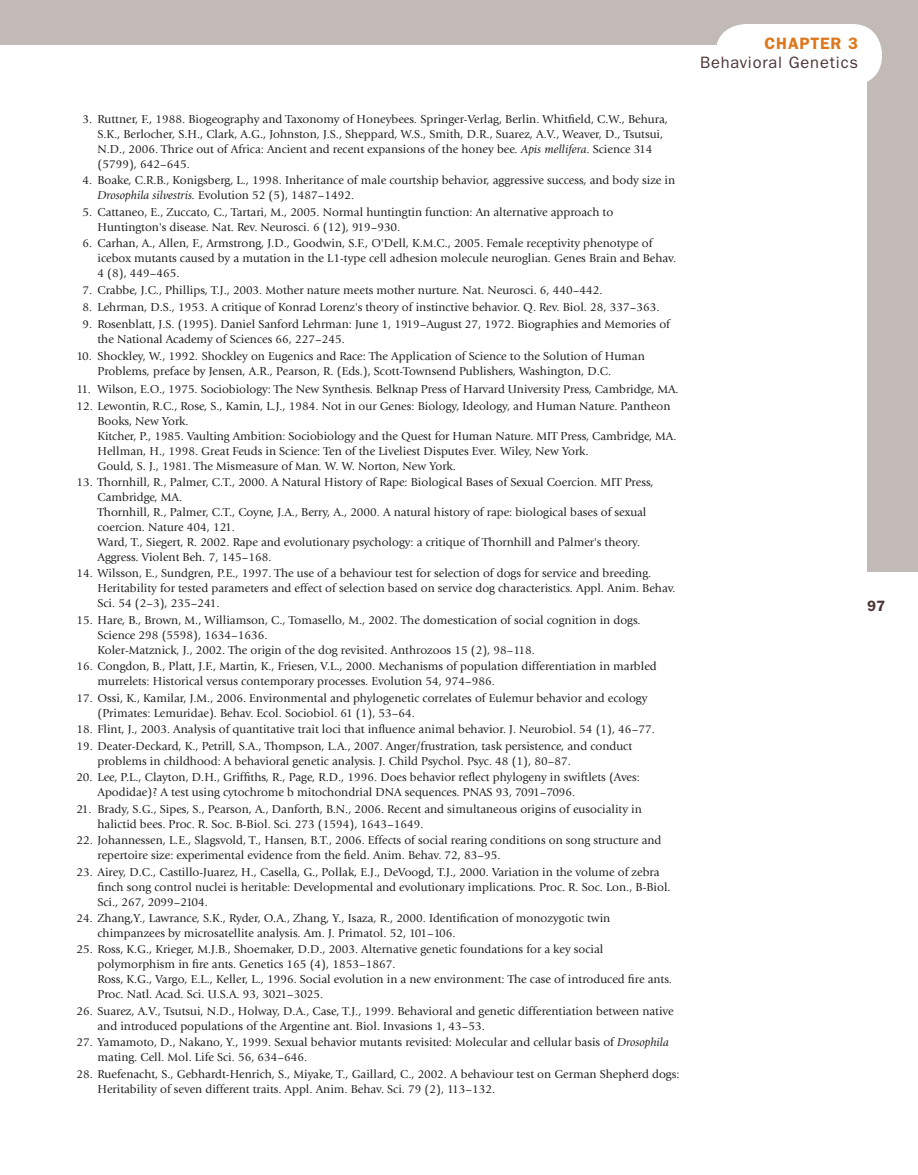
<style>
.page{position:relative;width:918px;height:1175px;background:#fff}
.page>*{position:absolute;margin:0;border:0;box-sizing:border-box;transform-origin:0 0}
.t1{font:16.5px "Franklin Gothic";letter-spacing:.05em;color:#4d3636}
.t2{font:600 16.5px "Franklin Gothic";letter-spacing:.05em;color:#de761b}
.t3{font:600 15px "Franklin Gothic";color:#4d3636}
.t4{font:12px/15px "Giovanni";color:#231f20}
.s1{font-style:italic}
</style>
<div class="page">
<div style="left:0;top:0;width:918px;height:45px;background:#c2bab7"></div>
<div style="left:867px;top:0;width:51px;height:572px;background:#c2bab7"></div>
<div style="left:715px;top:24px;width:167px;height:62px;background:#fff;border-radius:30px"></div>
<p class="t4" style="left:98px;top:113px;width:572px;text-indent:-15px">3. Ruttner, F., 1988. Biogeography and Taxonomy of Honeybees <span class="s1">.</span> Springer-Verlag, Berlin. Whitfield, C.W., Behura, S.K., Berlocher, S.H., Clark, A.G., Johnston, J.S., Sheppard, W.S., Smith, D.R., Suarez, A.V., Weaver, D., Tsutsui, N.D., 2006. Thrice out of Africa: Ancient and recent expansions of the honey bee. <span class="s1">Apis mellifera</span> . Science 314 (5799), 642–645.</p>
<p class="t4" style="left:98px;top:174px;width:579px;text-indent:-15px">4. Boake, C.R.B., Konigsberg, L., 1998. Inheritance of male courtship behavior, aggressive success, and body size in<br><span class="s1">Drosophila silvestris.</span> Evolution 52 (5), 1487–1492.</p>
<p class="t4" style="left:98px;top:205px;width:517px;text-indent:-15px">5. Cattaneo, E., Zuccato, C., Tartari, M., 2005. Normal huntingtin function: An alternative approach to<br>Huntington's disease. Nat. Rev. Neurosci. 6 (12), 919–930.</p>
<p class="t4" style="left:98px;top:237px;width:580px;text-indent:-15px">6. Carhan, A., Allen, F., Armstrong, J.D., Goodwin, S.F., O'Dell, K.M.C., 2005. Female receptivity phenotype of icebox mutants caused by a mutation in the L1-type cell adhesion molecule neuroglian. Genes Brain and Behav.<br>4 (8), 449–465.</p>
<p class="t4" style="left:82px;top:283px;width:522px">7. Crabbe, J.C., Phillips, T.J., 2003. Mother nature meets mother nurture. Nat. Neurosci. 6, 440–442.</p>
<p class="t4" style="left:82px;top:301px;width:579px">8. Lehrman, D.S., 1953. A critique of Konrad Lorenz's theory of instinctive behavior. Q. Rev. Biol. 28, 337–363.</p>
<p class="t4" style="left:98px;top:318px;width:574px;text-indent:-15px">9. Rosenblatt, J.S. (1995). Daniel Sanford Lehrman: June 1, 1919–August 27, 1972. Biographies and Memories of the National Academy of Sciences 66, 227–245.</p>
<p class="t4" style="left:98px;top:350px;width:549px;text-indent:-21px">10. Shockley, W., 1992 <span class="s1">.</span> Shockley on Eugenics and Race: The Application of Science to the Solution of Human<br>Problems <span class="s1">,</span> preface by Jensen, A.R., Pearson, R. (Eds.), Scott-Townsend Publishers, Washington, D.C.</p>
<p class="t4" style="left:76px;top:382px;width:604px">11. Wilson, E.O., 1975. Sociobiology: The New Synthesis. Belknap Press of Harvard University Press, Cambridge, MA.</p>
<p class="t4" style="left:98px;top:399px;width:581px;text-indent:-21px">12. Lewontin, R.C., Rose, S., Kamin, L.J., 1984. Not in our Genes: Biology, Ideology, and Human Nature. Pantheon Books, New York.<br>Kitcher, P., 1985. Vaulting Ambition: Sociobiology and the Quest for Human Nature. MIT Press, Cambridge, MA.<br>Hellman, H., 1998. Great Feuds in Science: Ten of the Liveliest Disputes Ever <span class="s1">.</span> Wiley, New York.<br>Gould, S. J., 1981. The Mismeasure of Man <span class="s1">.</span> W. W. Norton, New York.</p>
<p class="t4" style="left:98px;top:475px;width:558px;text-indent:-21px">13. Thornhill, R., Palmer, C.T., 2000. A Natural History of Rape: Biological Bases of Sexual Coercion. MIT Press, Cambridge, MA.<br>Thornhill, R., Palmer, C.T., Coyne, J.A., Berry, A., 2000. A natural history of rape: biological bases of sexual coercion. Nature 404, 121.<br>Ward, T., Siegert, R. 2002. Rape and evolutionary psychology: a critique of Thornhill and Palmer's theory.<br>Aggress. Violent Beh <span class="s1">.</span> 7, 145–168.</p>
<p class="t4" style="left:98px;top:567px;width:580px;text-indent:-21px">14. Wilsson, E., Sundgren, P.E., 1997. The use of a behaviour test for selection of dogs for service and breeding.<br>Heritability for tested parameters and effect of selection based on service dog characteristics. Appl. Anim. Behav.<br>Sci. 54 (2–3), 235–241.</p>
<p class="t4" style="left:98px;top:613px;width:545px;text-indent:-21px">15. Hare, B., Brown, M., Williamson, C., Tomasello, M., 2002. The domestication of social cognition in dogs.<br>Science 298 (5598), 1634–1636.<br>Koler-Matznick, J., 2002. The origin of the dog revisited. Anthrozoos 15 (2), 98–118.</p>
<p class="t4" style="left:98px;top:660px;width:561px;text-indent:-21px">16. Congdon, B., Platt, J.F., Martin, K., Friesen, V.L., 2000. Mechanisms of population differentiation in marbled murrelets: Historical versus contemporary processes. Evolution 54, 974–986.</p>
<p class="t4" style="left:98px;top:691px;width:551px;text-indent:-21px">17. Ossi, K., Kamilar, J.M., 2006. Environmental and phylogenetic correlates of Eulemur behavior and ecology (Primates: Lemuridae). Behav. Ecol. Sociobiol. 61 (1), 53–64.</p>
<p class="t4" style="left:76px;top:722px;width:580px">18. Flint, J., 2003. Analysis of quantitative trait loci that influence animal behavior. J. Neurobiol. 54 (1), 46–77.</p>
<p class="t4" style="left:98px;top:739px;width:536px;text-indent:-21px">19. Deater-Deckard, K., Petrill, S.A., Thompson, L.A., 2007. Anger/frustration, task persistence, and conduct problems in childhood: A behavioral genetic analysis. J. Child Psychol. Psyc. 48 (1), 80–87.</p>
<p class="t4" style="left:98px;top:770px;width:544px;text-indent:-21px">20. Lee, P.L., Clayton, D.H., Griffiths, R., Page, R.D., 1996. Does behavior reflect phylogeny in swiftlets (Aves:<br>Apodidae)? A test using cytochrome b mitochondrial DNA sequences. PNAS 93, 7091–7096.</p>
<p class="t4" style="left:98px;top:802px;width:546px;text-indent:-21px">21. Brady, S.G., Sipes, S., Pearson, A., Danforth, B.N., 2006. Recent and simultaneous origins of eusociality in halictid bees. Proc. R. Soc. B-Biol. Sci. 273 (1594), 1643–1649.</p>
<p class="t4" style="left:98px;top:833px;width:566px;text-indent:-21px">22. Johannessen, L.E., Slagsvold, T., Hansen, B.T., 2006. Effects of social rearing conditions on song structure and repertoire size: experimental evidence from the field. Anim. Behav. 72, 83–95.</p>
<p class="t4" style="left:98px;top:865px;width:575px;text-indent:-21px">23. Airey, D.C., Castillo-Juarez, H., Casella, G., Pollak, E.J., DeVoogd, T.J., 2000. Variation in the volume of zebra finch song control nuclei is heritable: Developmental and evolutionary implications. Proc. R. Soc. Lon., B-Biol.<br>Sci., 267, 2099–2104.</p>
<p class="t4" style="left:98px;top:911px;width:514px;text-indent:-21px">24. Zhang,Y., Lawrance, S.K., Ryder, O.A., Zhang, Y., Isaza, R., 2000. Identification of monozygotic twin chimpanzees by microsatellite analysis. Am. J. Primatol. 52, 101–106.</p>
<p class="t4" style="left:98px;top:943px;width:576px;text-indent:-21px">25. Ross, K.G., Krieger, M.J.B., Shoemaker, D.D., 2003. Alternative genetic foundations for a key social polymorphism in fire ants. Genetics 165 (4), 1853–1867.<br>Ross, K.G., Vargo, E.L., Keller, L., 1996. Social evolution in a new environment: The case of introduced fire ants.<br>Proc. Natl. Acad. Sci. U.S.A. 93, 3021–3025.</p>
<p class="t4" style="left:98px;top:1004px;width:578px;text-indent:-21px">26. Suarez, A.V., Tsutsui, N.D., Holway, D.A., Case, T.J., 1999. Behavioral and genetic differentiation between native and introduced populations of the Argentine ant. Biol. Invasions 1, 43–53.</p>
<p class="t4" style="left:98px;top:1036px;width:573px;text-indent:-21px">27. Yamamoto, D., Nakano, Y., 1999. Sexual behavior mutants revisited: Molecular and cellular basis of <span class="s1">Drosophila </span>mating. Cell. Mol. Life Sci. 56, 634–646.</p>
<p class="t4" style="left:98px;top:1067px;width:583px;text-indent:-21px">28. Ruefenacht, S., Gebhardt-Henrich, S., Miyake, T., Gaillard, C., 2002. A behaviour test on German Shepherd dogs:<br>Heritability of seven different traits. Appl. Anim. Behav. Sci. 79 (2), 113–132.</p>
<h1 class="t2" style="left:765px;top:38px;width:95px">CHAPTER 3</h1>
<h1 class="t1" style="left:700px;top:57px;width:159px">Behavioral Genetics</h1>
<p class="t3" style="left:867px;top:600px;width:19px">97</p>
</div>
